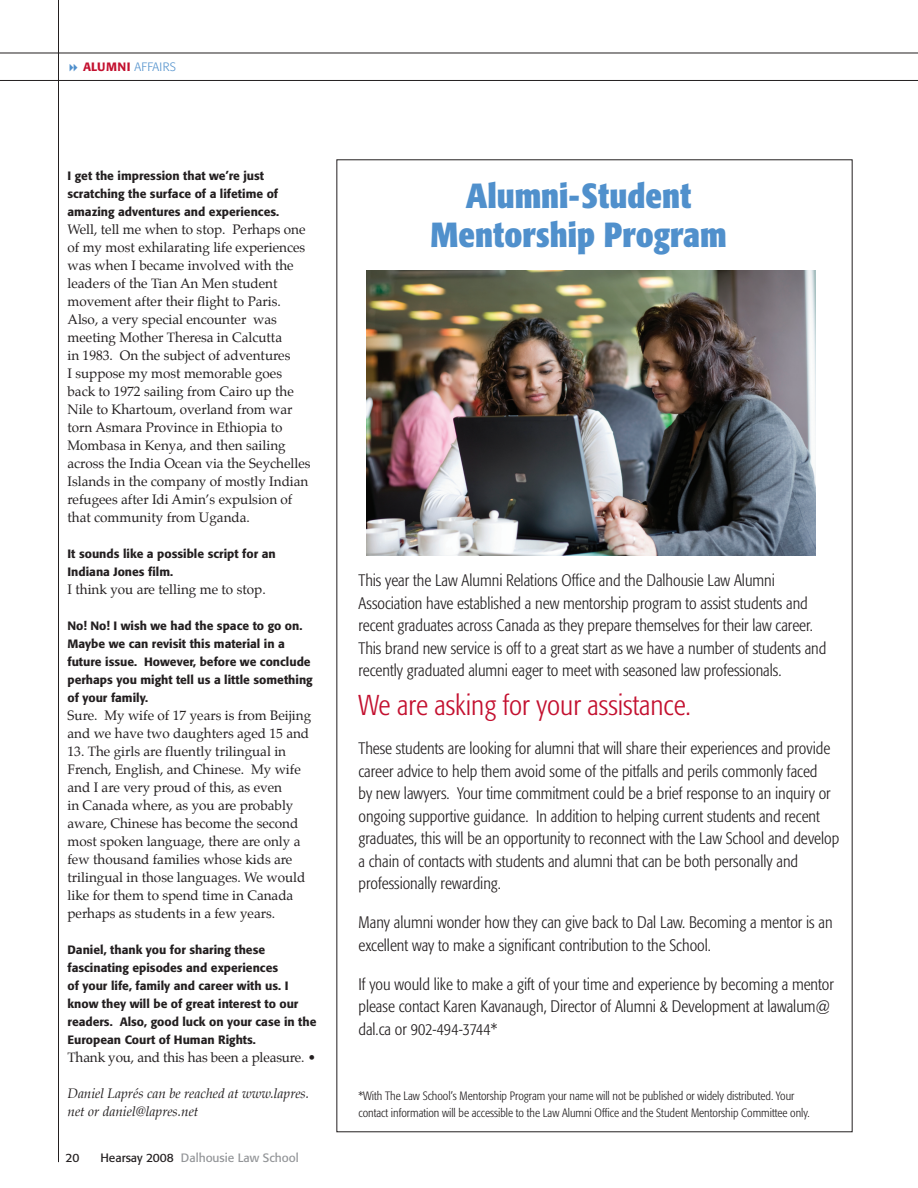
<style>
.page{position:relative;width:918px;height:1188px;background:#fff}
.page>*{position:absolute;margin:0;border:0;box-sizing:border-box;transform-origin:0 0}
.t1{font:700 condensed 34.5px "Formata";color:#5090cc}
.t2{font:300 condensed 28.5px "Formata";color:#c3102f}
.t3{font:300 condensed 16.5px/22.5px "Formata";color:#231f20}
.t4{font:13.5px/18px "Palatino";color:#231f20}
.t5{font:italic 13.5px/18px "Palatino";color:#231f20}
.t6{font:500 12px/18px "Formata";color:#231f20}
.t7{font:300 condensed 12px/16.5px "Formata";color:#231f20}
.t8{font:12px "Formata";color:#939598}
.t9{font:300 12px "Formata";letter-spacing:.03em;color:#5090cc}
.t10{font:12px "Formata";color:#231f20}
.s1{font-weight:500;color:#c3102f}
.s2{color:#231f20}
</style>
<div class="page">
<hr style="left:0;top:53px;width:918px;height:1px;background:#231f20">
<hr style="left:0;top:80px;width:918px;height:1px;background:#231f20">
<hr style="left:58px;top:0;width:1px;height:1162px;background:#231f20">
<img style="left:366px;top:270px;width:450px;height:286px">
<p class="t9" style="left:83px;top:60px;width:95px"><span class="s1">ALUMNI</span> AFFAIRS</p>
<p class="t6" style="left:68px;top:167px;width:213px">I get the impression that we’re just scratching the surface of a lifetime of amazing adventures and experiences.</p>
<p class="t4" style="left:68px;top:220px;width:245px">Well, tell me when to stop. Perhaps one of my most exhilarating life experiences was when I became involved with the leaders of the Tian An Men student movement after their flight to Paris.<br>Also, a very special encounter was meeting Mother Theresa in Calcutta<br>in 1983. On the subject of adventures<br>I suppose my most memorable goes back to 1972 sailing from Cairo up the Nile to Khartoum, overland from war torn Asmara Province in Ethiopia to Mombasa in Kenya, and then sailing across the India Ocean via the Seychelles Islands in the company of mostly Indian refugees after Idi Amin’s expulsion of that community from Uganda.</p>
<p class="t6" style="left:68px;top:545px;width:210px">It sounds like a possible script for an<br>Indiana Jones film.</p>
<p class="t4" style="left:68px;top:580px;width:200px">I think you are telling me to stop.</p>
<p class="t6" style="left:68px;top:617px;width:247px">No! No! I wish we had the space to go on.<br>Maybe we can revisit this material in a future issue. However, before we conclude perhaps you might tell us a little something of your family.</p>
<p class="t4" style="left:68px;top:706px;width:245px">Sure. My wife of 17 years is from Beijing and we have two daughters aged 15 and</p>
<p class="t4" style="left:68px;top:742px;width:239px">13. The girls are fluently trilingual in French, English, and Chinese. My wife and I are very proud of this, as even<br>in Canada where, as you are probably aware, Chinese has become the second most spoken language, there are only a few thousand families whose kids are trilingual in those languages. We would like for them to spend time in Canada perhaps as students in a few years.</p>
<p class="t6" style="left:68px;top:941px;width:251px">Daniel, thank you for sharing these fascinating episodes and experiences<br>of your life, family and career with us. I know they will be of great interest to our readers. Also, good luck on your case in the European Court of Human Rights.</p>
<p class="t4" style="left:68px;top:1048px;width:250px">Thank you, and this has been a pleasure. •</p>
<p class="t5" style="left:68px;top:1085px;width:243px">Daniel Laprés can be reached at www.lapres. net or daniel@lapres.net</p>
<p class="t10" style="left:66px;top:1151px;width:15px">20</p>
<p class="t8" style="left:100px;top:1151px;width:200px"><span class="s2">Hearsay 2008</span> Dalhousie Law School</p>
<p class="t1" style="left:466px;top:174px;width:227px">Alumni-Student</p>
<p class="t1" style="left:431px;top:213px;width:298px">Mentorship Program</p>
<p class="t3" style="left:358px;top:570px;width:469px">This year the Law Alumni Relations Office and the Dalhousie Law Alumni Association have established a new mentorship program to assist students and recent graduates across Canada as they prepare themselves for their law career.<br>This brand new service is off to a great start as we have a number of students and recently graduated alumni eager to meet with seasoned law professionals.</p>
<p class="t2" style="left:358px;top:689px;width:334px">We are asking for your assistance.</p>
<p class="t3" style="left:358px;top:738px;width:482px">These students are looking for alumni that will share their experiences and provide career advice to help them avoid some of the pitfalls and perils commonly faced<br>by new lawyers. Your time commitment could be a brief response to an inquiry or ongoing supportive guidance. In addition to helping current students and recent graduates, this will be an opportunity to reconnect with the Law School and develop a chain of contacts with students and alumni that can be both personally and professionally rewarding.</p>
<p class="t3" style="left:358px;top:912px;width:476px">Many alumni wonder how they can give back to Dal Law. Becoming a mentor is an excellent way to make a significant contribution to the School.</p>
<p class="t3" style="left:358px;top:973px;width:477px">If you would like to make a gift of your time and experience by becoming a mentor please contact Karen Kavanaugh, Director of Alumni &amp; Development at lawalum@ dal.ca or 902-494-3744*</p>
<p class="t7" style="left:358px;top:1088px;width:453px">*With The Law School’s Mentorship Program your name will not be published or widely distributed. Your contact information will be accessible to the Law Alumni Office and the Student Mentorship Committee only.</p>
</div>
